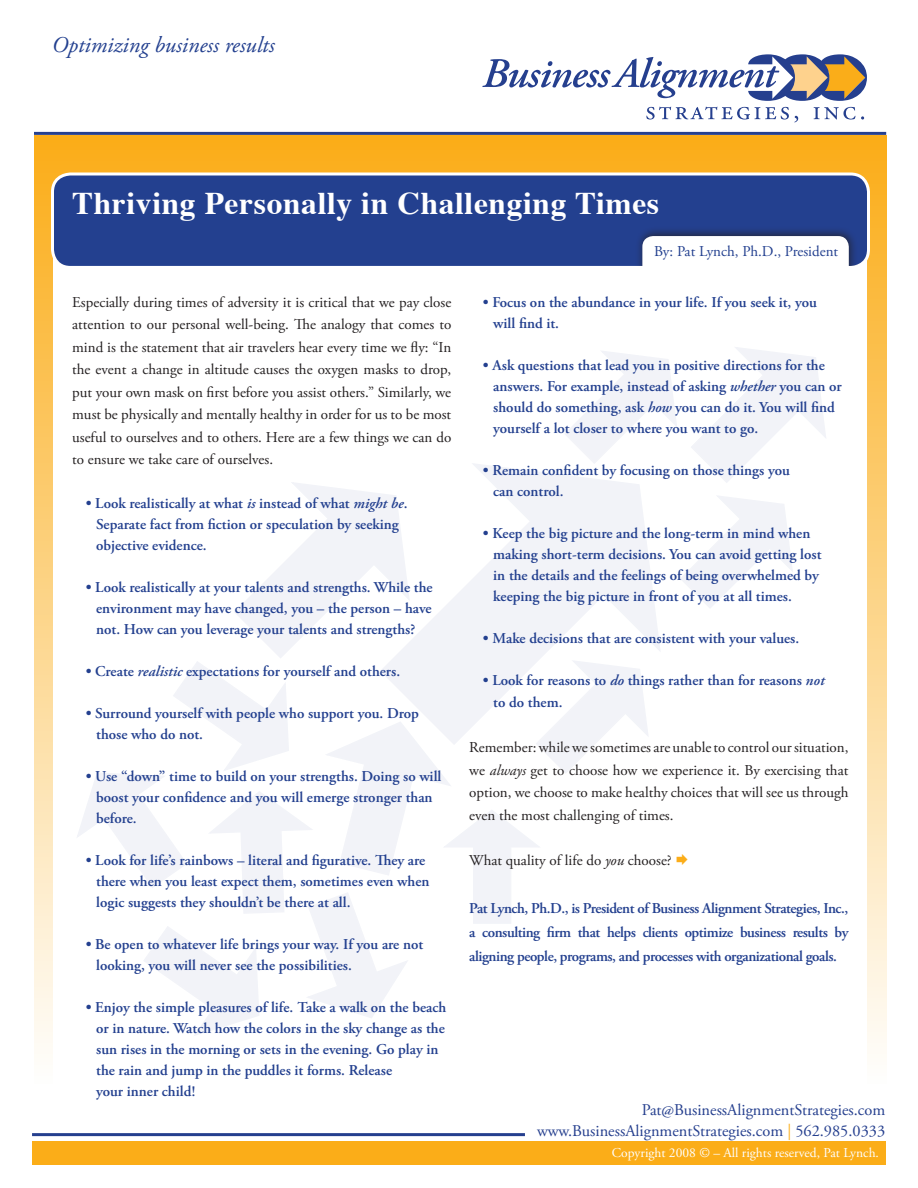
<style>
.page{position:relative;width:918px;height:1188px;background:#fff}
.page>*{position:absolute;margin:0;border:0;box-sizing:border-box;transform-origin:0 0}
.t1{font:700 31.5px "Times";letter-spacing:.02em;color:#fff}
.t2{font:italic 22.5px "Adobe Garamond Pro";color:#23408f}
.t3{font:16.35px "Adobe Garamond Pro";color:#253f8e}
.t4{font:600 15px/21px "Adobe Garamond Pro";color:#23408f}
.t5{font:15px/22.5px "Adobe Garamond Pro";color:#231f20;text-align:justify}
.t6{font:15px "Adobe Garamond Pro";color:#23408f}
.t7{font:13.5px "Adobe Garamond Pro";color:#fff}
.s1{font-style:italic}
.s2{color:#fbad18}
</style>
<div class="page">
<div style="left:34px;top:135px;width:852px;height:948px;background:linear-gradient(to bottom,#fbad18,#fefefc)"></div>
<svg style="left:646px;top:107px;width:218px;height:15px"></svg>
<svg style="left:482px;top:54px;width:385px;height:47px"></svg>
<hr style="left:34px;top:132px;width:852px;height:3px;background:#253f8e">
<hr style="left:32px;top:1133px;width:493px;height:3px;background:#253f8e">
<div style="left:32px;top:1141px;width:854px;height:24px;background:#fbad18"></div>
<div style="left:54px;top:228px;width:813px;height:867px;background:#fff"></div>
<div style="left:52px;top:174px;width:816px;height:93px;background:#23408f;border-radius:18px"></div>
<div style="left:51px;top:172px;width:819px;height:97px;border:3px solid #fff;border-radius:18px"></div>
<div style="left:635px;top:226px;width:223px;height:73px;background:#231f20;opacity:.75"></div>
<div style="left:642px;top:236px;width:207px;height:56px;background:#fff;border-radius:11px"></div>
<div style="left:627px;top:267px;width:233px;height:37px;background:#fff"></div>
<svg style="left:77px;top:347px;width:749px;height:689px"></svg>
<p class="t2" style="left:52px;top:31px;width:224px">Optimizing business results</p>
<p class="t1" style="left:72px;top:174px;width:589px">Thriving Personally in Challenging Times</p>
<p class="t5" style="left:72px;top:291px;width:381px">Especially during times of adversity it is critical that we pay close attention to our personal well-being. The analogy that comes to mind is the statement that air travelers hear every time we fly: “In the event a change in altitude causes the oxygen masks to drop, put your own mask on first before you assist others.” Similarly, we must be physically and mentally healthy in order for us to be most useful to ourselves and to others. Here are a few things we can do to ensure we take care of ourselves.</p>
<p class="t4" style="left:96px;top:493px;width:313px;text-indent:-10px">• Look realistically at what <span class="s1">is</span> instead of what <span class="s1">might be</span>.<br>Separate fact from fiction or speculation by seeking objective evidence.</p>
<p class="t4" style="left:96px;top:577px;width:338px;text-align:justify;text-indent:-10px">• Look realistically at your talents and strengths. While the environment may have changed, you – the person – have not. How can you leverage your talents and strengths?</p>
<p class="t4" style="left:86px;top:661px;width:316px">• Create <span class="s1">realistic</span> expectations for yourself and others.</p>
<p class="t4" style="left:96px;top:703px;width:324px;text-indent:-10px">• Surround yourself with people who support you. Drop those who do not.</p>
<p class="t4" style="left:96px;top:766px;width:347px;text-indent:-10px">• Use “down” time to build on your strengths. Doing so will boost your confidence and you will emerge stronger than before.</p>
<p class="t4" style="left:96px;top:850px;width:335px;text-indent:-10px">• Look for life’s rainbows – literal and figurative. They are there when you least expect them, sometimes even when logic suggests they shouldn’t be there at all.</p>
<p class="t4" style="left:96px;top:934px;width:329px;text-indent:-10px">• Be open to whatever life brings your way. If you are not looking, you will never see the possibilities.</p>
<p class="t4" style="left:96px;top:997px;width:352px;text-indent:-10px">• Enjoy the simple pleasures of life. Take a walk on the beach or in nature. Watch how the colors in the sky change as the sun rises in the morning or sets in the evening. Go play in the rain and jump in the puddles it forms. Release</p>
<p class="t4" style="left:96px;top:1081px;width:101px">your inner child!</p>
<p class="t6" style="left:654px;top:243px;width:186px">By: Pat Lynch, Ph.D., President</p>
<p class="t4" style="left:493px;top:292px;width:325px;text-indent:-10px">• Focus on the abundance in your life. If you seek it, you will find it.</p>
<p class="t4" style="left:493px;top:355px;width:350px;text-indent:-10px">• Ask questions that lead you in positive directions for the answers. For example, instead of asking <span class="s1">whether</span> you can or should do something, ask <span class="s1">how</span> you can do it. You will find yourself a lot closer to where you want to go.</p>
<p class="t4" style="left:493px;top:460px;width:298px;text-indent:-10px">• Remain confident by focusing on those things you can control.</p>
<p class="t4" style="left:493px;top:523px;width:330px;text-indent:-10px">• Keep the big picture and the long-term in mind when making short-term decisions. You can avoid getting lost in the details and the feelings of being overwhelmed by keeping the big picture in front of you at all times.</p>
<p class="t4" style="left:483px;top:628px;width:318px">• Make decisions that are consistent with your values.</p>
<p class="t4" style="left:493px;top:669px;width:333px;line-height:22.5px;text-indent:-11px">• Look for reasons to <span class="s1">do</span> things rather than for reasons <span class="s1">not </span>to do them.</p>
<p class="t5" style="left:469px;top:737px;width:381px">Remember: while we sometimes are unable to control our situation, we <span class="s1">always</span> get to choose how we experience it. By exercising that option, we choose to make healthy choices that will see us through even the most challenging of times.</p>
<p class="t5" style="left:469px;top:849px;width:204px">What quality of life do <span class="s1">you</span> choose?</p>
<p class="t4" style="left:469px;top:896px;width:381px;line-height:24px;text-align:justify">Pat Lynch, Ph.D., is President of Business Alignment Strategies, Inc., a consulting firm that helps clients optimize business results by aligning people, programs, and processes with organizational goals.</p>
<p class="t3" style="left:642px;top:1100px;width:245px">Pat@BusinessAlignmentStrategies.com</p>
<p class="t3" style="left:537px;top:1121px;width:350px">www.BusinessAlignmentStrategies.com <span class="s2">|</span> 562.985.0333</p>
<p class="t7" style="left:612px;top:1144px;width:269px">Copyright 2008 © – All rights reserved, Pat Lynch.</p>
</div>
